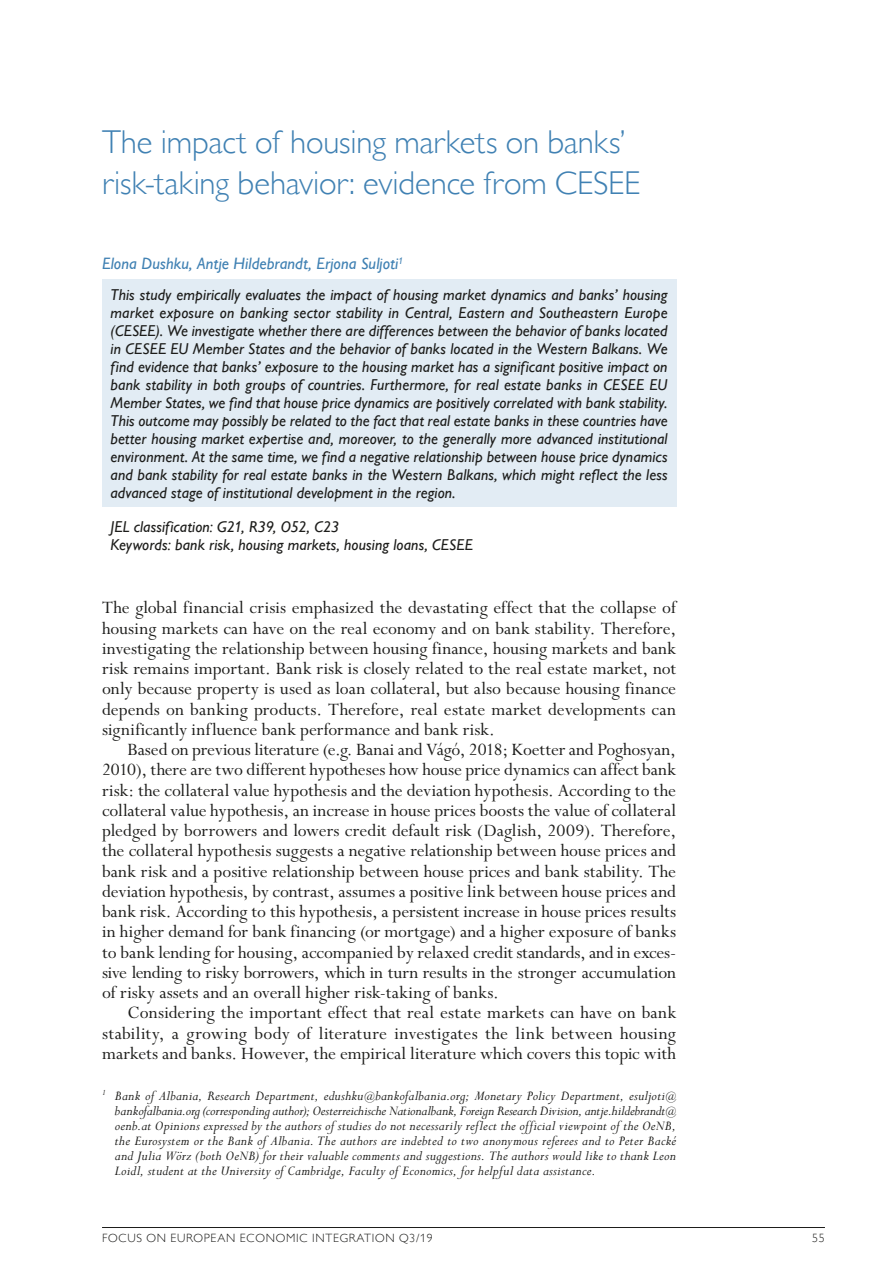
<style>
.page{position:relative;width:893px;height:1263px;background:#fff}
.page>*{position:absolute;margin:0;border:0;box-sizing:border-box;transform-origin:0 0}
.t1{font:300 33px/40.5px "Gill Sans MT Pro";letter-spacing:-.005em;color:#4081b3}
.t2{font:19.5px/20.2px "Perpetua Std";color:#1d1d1b;text-align:justify}
.t3{font:italic 500 16.5px "Gill Sans MT Pro";letter-spacing:.005em;color:#4081b3}
.t4{font:italic 500 15.75px/18px "Gill Sans MT Pro";letter-spacing:.005em;color:#1d1d1b;text-align:justify}
.t5{font:italic 15px/15px "Perpetua Std";letter-spacing:.015em;color:#1d1d1b;text-align:justify}
.t6{font:300 12px "Gill Sans MT Pro";letter-spacing:.06em;color:#1d1d1b}
.s1{font-size:12px}
</style>
<div class="page">
<hr style="left:102px;top:1227px;width:723px;height:1px;background:#1d1d1b">
<div style="left:102px;top:279px;width:574px;height:228px;background:#e2ecf4"></div>
<h1 class="t1" style="left:102px;top:121px;width:540px">The impact of housing markets on banks’ risk-taking behavior: evidence from CESEE</h1>
<p class="t3" style="left:102px;top:254px;width:303px">Elona Dushku, Antje Hildebrandt, Erjona Suljoti<sup>1</sup></p>
<p class="t4" style="left:111px;top:285px;width:559px">This study empirically evaluates the impact of housing market dynamics and banks’ housing market exposure on banking sector stability in Central, Eastern and Southeastern Europe (CESEE). We investigate whether there are differences between the behavior of banks located in CESEE EU Member States and the behavior of banks located in the Western Balkans. We find evidence that banks’ exposure to the housing market has a significant positive impact on bank stability in both groups of countries. Furthermore, for real estate banks in CESEE EU Member States, we find that house price dynamics are positively correlated with bank stability.<br>This outcome may possibly be related to the fact that real estate banks in these countries have better housing market expertise and, moreover, to the generally more advanced institutional environment. At the same time, we find a negative relationship between house price dynamics and bank stability for real estate banks in the Western Balkans, which might reflect the less advanced stage of institutional development in the region.</p>
<p class="t4" style="left:111px;top:518px;width:364px">JEL classification: G21, R39, O52, C23<br>Keywords: bank risk, housing markets, housing loans, CESEE</p>
<p class="t2" style="left:102px;top:598px;width:576px">The global financial crisis emphasized the devastating effect that the collapse of housing markets can have on the real economy and on bank stability. Therefore, investigating the relationship between housing finance, housing markets and bank risk remains important. Bank risk is closely related to the real estate market, not only because property is used as loan collateral, but also because housing finance depends on banking products. Therefore, real estate market developments can significantly influence bank performance and bank risk.</p>
<p class="t2" style="left:102px;top:740px;width:576px;text-indent:26px">Based on previous literature (e.g. Banai and Vágó, 2018; Koetter and Poghosyan, 2010), there are two different hypotheses how house price dynamics can affect bank risk: the collateral value hypothesis and the deviation hypothesis. According to the collateral value hypothesis, an increase in house prices boosts the value of collateral pledged by borrowers and lowers credit default risk (Daglish, 2009). Therefore, the collateral hypothesis suggests a negative relationship between house prices and bank risk and a positive relationship between house prices and bank stability. The deviation hypothesis, by contrast, assumes a positive link between house prices and bank risk. According to this hypothesis, a persistent increase in house prices results in higher demand for bank financing (or mortgage) and a higher exposure of banks to bank lending for housing, accompanied by relaxed credit standards, and in exces&shy;sive lending to risky borrowers, which in turn results in the stronger accumulation of risky assets and an overall higher risk-taking of banks.</p>
<p class="t2" style="left:102px;top:1003px;width:576px;text-indent:26px">Considering the important effect that real estate markets can have on bank stability, a growing body of literature investigates the link between housing markets and banks. However, the empirical literature which covers this topic with</p>
<p class="t5" style="left:115px;top:1088px;width:563px;text-indent:-13px"><sup>1</sup> Bank of Albania, Research Department, edushku<span class="s1">@</span>bankofalbania.org; Monetary Policy Department, esuljoti<span class="s1">@ </span>bankofalbania.org (corresponding author); Oesterreichische Nationalbank, Foreign Research Division, antje.hildebrandt<span class="s1">@ </span>oenb.at Opinions expressed by the authors of studies do not necessarily reflect the official viewpoint of the OeNB, the Eurosystem or the Bank of Albania. The authors are indebted to two anonymous referees and to Peter Backé and Julia Wörz (both OeNB) for their valuable comments and suggestions. The authors would like to thank Leon Loidl, student at the University of Cambridge, Faculty of Economics, for helpful data assistance.</p>
<p class="t6" style="left:102px;top:1231px;width:332px">FOCUS ON EUROPEAN ECONOMIC INTEGRATION Q3/19</p>
<p class="t6" style="left:812px;top:1231px;width:14px">55</p>
</div>
